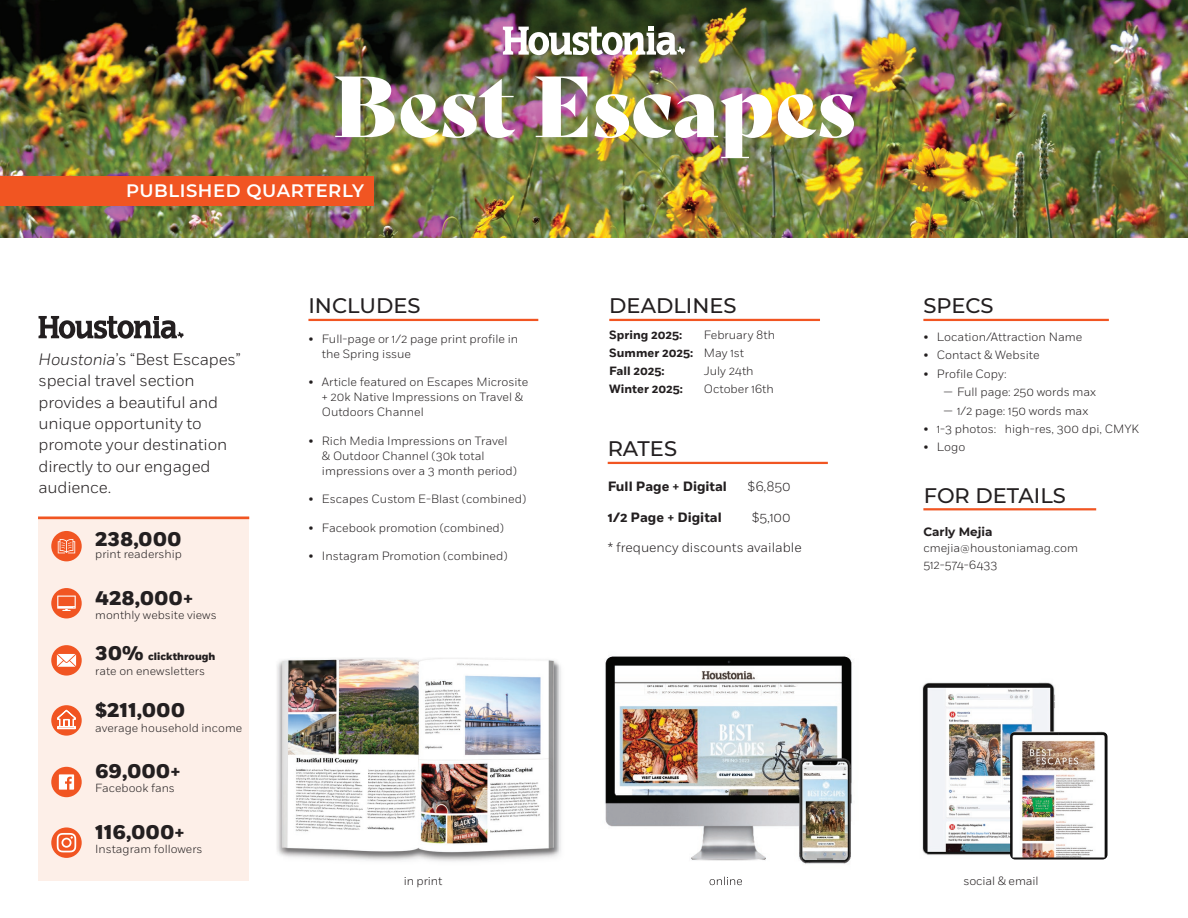
<style>
.page{position:relative;width:1188px;height:918px;background:#fff}
.page>*{position:absolute;margin:0;border:0;box-sizing:border-box;transform-origin:0 0}
.t1{font:84.15px "Bely Display";color:#fff}
.t2{font:500 21px "Montserrat";color:#231f20}
.t3{font:800 19.65px "Fort";color:#231f20}
.t4{font:600 18px "Montserrat";letter-spacing:.03em;color:#fff}
.t5{font:300 16.5px/21.3px "Fort";letter-spacing:-.01em;color:#231f20}
.t6{font:300 13.5px "Fort";color:#231f20}
.t7{font:700 13.5px "Fort";color:#231f20}
.t8{font:300 12px/15px "Fort";color:#231f20}
.t9{font:700 12px/18px "Fort";color:#231f20}
.t10{font:700 12px "Montserrat";color:#231f20}
.t11{font:300 11.7px "Fort";color:#231f20}
.t12{font:800 10.5px "Fort";color:#231f20}
.s1{font-style:italic}
.s2{font-size:19.65px}
.s3{font-weight:300}
</style>
<div class="page">
<img style="left:1px;top:1px;width:1186px;height:237px">
<div style="left:39px;top:517px;width:210px;height:364px;background:#fdefe8"></div>
<hr style="left:38px;top:517px;width:211px;height:2px;background:#f15522">
<div style="left:51px;top:588px;width:31px;height:30px;background:#f15522;border-radius:50%"></div>
<svg style="left:57px;top:596px;width:19px;height:15px"></svg>
<div style="left:51px;top:531px;width:31px;height:30px;background:#f15522;border-radius:50%"></div>
<svg style="left:58px;top:539px;width:17px;height:14px"></svg>
<div style="left:51px;top:645px;width:31px;height:31px;background:#f15522;border-radius:50%"></div>
<svg style="left:57px;top:654px;width:19px;height:13px"></svg>
<svg style="left:51px;top:705px;width:31px;height:31px"></svg>
<svg style="left:57px;top:709px;width:19px;height:20px"></svg>
<div style="left:51px;top:767px;width:31px;height:30px;background:#f15522;border-radius:50%"></div>
<svg style="left:59px;top:774px;width:15px;height:16px"></svg>
<svg style="left:51px;top:827px;width:31px;height:31px"></svg>
<svg style="left:57px;top:833px;width:19px;height:19px"></svg>
<img style="left:278px;top:660px;width:282px;height:201px">
<hr style="left:308px;top:319px;width:230px;height:2px;background:#f15522">
<hr style="left:608px;top:462px;width:220px;height:2px;background:#f15522">
<hr style="left:923px;top:319px;width:186px;height:2px;background:#f15522">
<hr style="left:609px;top:319px;width:211px;height:2px;background:#f15522">
<img style="left:503px;top:27px;width:182px;height:28px">
<svg style="left:39px;top:316px;width:145px;height:23px"></svg>
<img style="left:605px;top:656px;width:247px;height:230px">
<img style="left:710px;top:877px;width:32px;height:8px">
<img style="left:922px;top:682px;width:181px;height:173px">
<img style="left:1010px;top:732px;width:98px;height:128px">
<div style="left:0;top:176px;width:374px;height:29px;background:#f15522"></div>
<hr style="left:923px;top:508px;width:173px;height:2px;background:#f15522">
<h1 class="t1" style="left:333px;top:39px;width:524px">Best Escapes</h1>
<h3 class="t4" style="left:126px;top:178px;width:239px">PUBLISHED QUARTERLY</h3>
<h3 class="t5" style="left:39px;top:349px;width:204px"><span class="s1">Houstonia</span>’s “Best Escapes” special travel section provides a beautiful and unique opportunity to promote your destination directly to our engaged audience.</h3>
<h3 class="t3" style="left:95px;top:528px;width:88px">238,000</h3>
<p class="t11" style="left:95px;top:547px;width:88px">print readership</p>
<h3 class="t3" style="left:95px;top:586px;width:99px">428,000+</h3>
<p class="t11" style="left:95px;top:608px;width:123px">monthly website views</p>
<p class="t12" style="left:95px;top:650px;width:122px"><span class="s2">30%</span> clickthrough</p>
<p class="t11" style="left:95px;top:663px;width:111px">rate on enewsletters</p>
<h3 class="t3" style="left:95px;top:699px;width:91px">$211,000</h3>
<p class="t11" style="left:95px;top:721px;width:148px">average household income</p>
<h3 class="t3" style="left:95px;top:759px;width:87px">69,000+</h3>
<p class="t11" style="left:95px;top:781px;width:81px">Facebook fans</p>
<h3 class="t3" style="left:95px;top:820px;width:91px">116,000+</h3>
<p class="t11" style="left:95px;top:842px;width:109px">Instagram followers</p>
<h2 class="t2" style="left:308px;top:290px;width:114px">INCLUDES</h2>
<p class="t8" style="left:322px;top:331px;width:198px;text-indent:-14px">• Full-page or 1/2 page print profile in the Spring issue</p>
<p class="t8" style="left:322px;top:375px;width:208px;text-indent:-14px">• Article featured on Escapes Microsite + 20k Native Impressions on Travel &amp;<br>Outdoors Channel</p>
<p class="t8" style="left:322px;top:433px;width:196px;text-indent:-14px">• Rich Media Impressions on Travel &amp; Outdoor Channel (30k total impressions over a 3 month period)</p>
<p class="t8" style="left:308px;top:492px;width:219px">• Escapes Custom E-Blast (combined)</p>
<p class="t8" style="left:308px;top:520px;width:197px">• Facebook promotion (combined)</p>
<p class="t8" style="left:308px;top:549px;width:201px">• Instagram Promotion (combined)</p>
<h2 class="t2" style="left:609px;top:290px;width:129px">DEADLINES</h2>
<p class="t9" style="left:609px;top:327px;width:74px">Spring 2025:</p>
<p class="t9" style="left:609px;top:327px;width:167px;text-indent:94px"><span class="s3">February 8th<br></span>Summer 2025: <span class="s3">May 1st<br></span>Fall 2025:</p>
<p class="t8" style="left:704px;top:364px;width:51px">July 24th</p>
<p class="t9" style="left:609px;top:381px;width:75px">Winter 2025:</p>
<p class="t8" style="left:704px;top:382px;width:72px">October 16th</p>
<h2 class="t2" style="left:608px;top:433px;width:71px">RATES</h2>
<p class="t7" style="left:608px;top:478px;width:121px">Full Page + Digital</p>
<p class="t6" style="left:748px;top:479px;width:45px">$6,850</p>
<p class="t7" style="left:608px;top:509px;width:116px">1/2 Page + Digital</p>
<p class="t6" style="left:752px;top:509px;width:41px">$5,100</p>
<p class="t6" style="left:608px;top:539px;width:196px">* frequency discounts available</p>
<h2 class="t2" style="left:923px;top:290px;width:72px">SPECS</h2>
<p class="t8" style="left:923px;top:329px;width:160px">• Location/Attraction Name</p>
<p class="t8" style="left:923px;top:348px;width:118px">• Contact &amp; Website</p>
<p class="t8" style="left:923px;top:366px;width:85px">• Profile Copy:</p>
<p class="t8" style="left:944px;top:385px;width:154px">— Full page: 250 words max</p>
<p class="t8" style="left:944px;top:403px;width:146px">— 1/2 page: 150 words max</p>
<p class="t8" style="left:923px;top:421px;width:217px">• 1-3 photos: high-res, 300 dpi, CMYK</p>
<p class="t8" style="left:923px;top:440px;width:43px">• Logo</p>
<h2 class="t2" style="left:924px;top:481px;width:143px">FOR DETAILS</h2>
<p class="t10" style="left:923px;top:523px;width:71px">Carly Mejia</p>
<p class="t8" style="left:923px;top:540px;width:156px;line-height:16.5px">cmejia@houstoniamag.com<br>512-574-6433</p>
<p class="t8" style="left:404px;top:873px;width:40px">in print</p>
<p class="t8" style="left:963px;top:873px;width:77px">social &amp; email</p>
</div>
